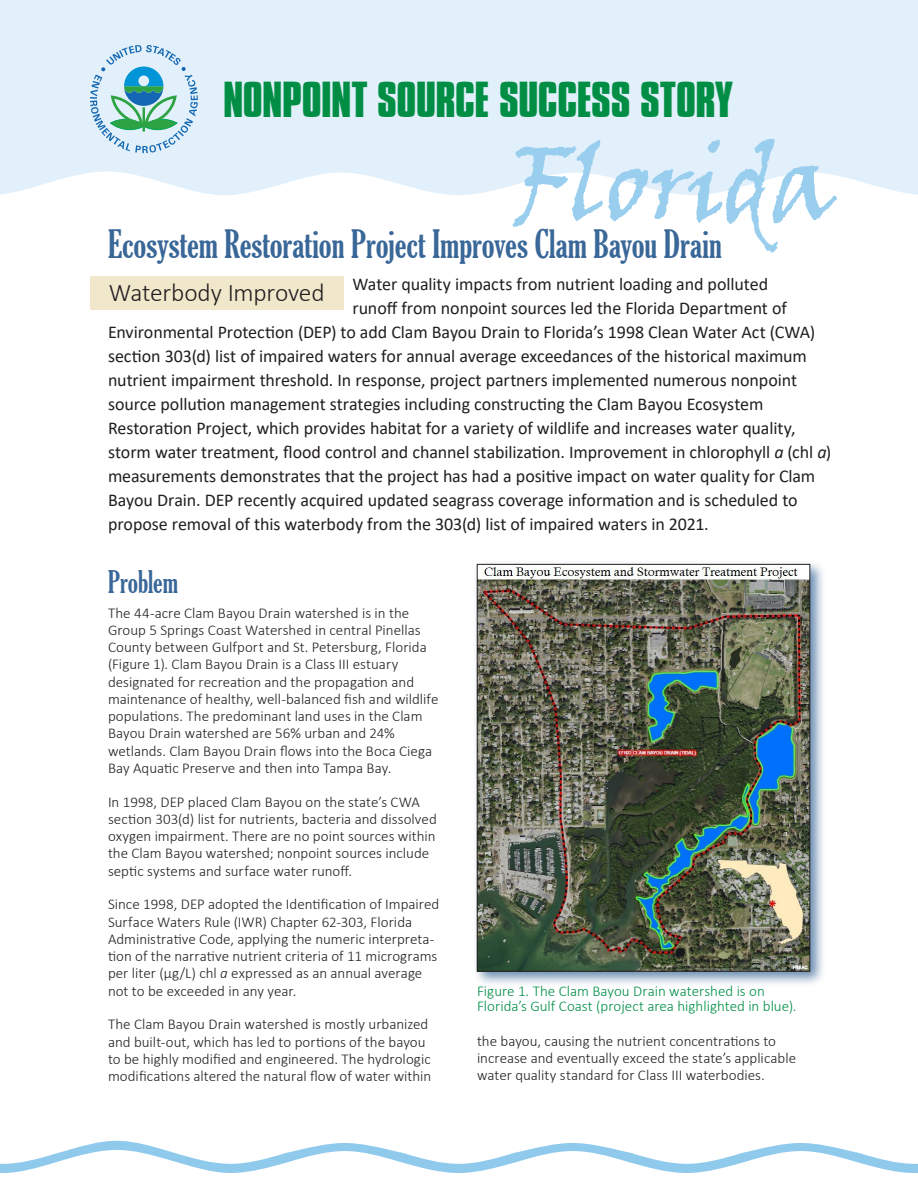
<style>
.page{position:relative;width:918px;height:1188px;background:#fff}
.page>*{position:absolute;margin:0;border:0;box-sizing:border-box;transform-origin:0 0}
.title_state_name{font:105px "Viner Hand ITC";letter-spacing:-.03em;color:#99ceee}
.title_line{font:700 43.5px "Compacta BT";letter-spacing:-.01em;color:#008e45}
.title_story{font:extra-condensed 37.5px "Gloucester";color:#396798}
.subhead_1{font:extra-condensed 30px "Gloucester";color:#396798}
.title_restored{font:300 25.5px "Calibri";letter-spacing:-.01em;color:#231f20}
.body_text_intro{font:18px "Calibri";letter-spacing:-.005em;color:#231f20}
.body_text{font:300 15px/17.2px "Calibri";color:#231f20}
.t1{font:300 15px/15px "Calibri";color:#008e45}
.s1{font-style:italic}
</style>
<div class="page">
<svg style="left:0;top:1141px;width:918px;height:32px"></svg>
<div style="left:0;top:0;width:918px;height:195px;background:#e1f0fa"></div>
<svg style="left:90px;top:45px;width:108px;height:108px;background:#add5dd"></svg>
<div style="left:90px;top:276px;width:253px;height:33px;background:#f1e8cc"></div>
<div style="left:473px;top:560px;width:353px;height:427px;background:#396798;opacity:.75"></div>
<img style="left:479px;top:566px;width:329px;height:403px">
<div style="left:477px;top:564px;width:333px;height:407px;border:1px solid #231f20"></div>
<h1 class="title_line" style="left:223px;top:73px;width:511px">NONPOINT SOURCE SUCCESS STORY</h1>
<h1 class="title_state_name" style="left:510px;top:118px;width:329px">Florida</h1>
<h1 class="title_story" style="left:108px;top:223px;width:616px">Ecosystem Restoration Project Improves Clam Bayou Drain</h1>
<h2 class="title_restored" style="left:109px;top:277px;width:217px">Waterbody Improved</h2>
<p class="body_text_intro" style="left:352px;top:271px;width:417px">Water quality impacts from nutrient loading and polluted</p>
<p class="body_text_intro" style="left:352px;top:295px;width:436px">runoff from nonpoint sources led the Florida Department of</p>
<p class="body_text_intro" style="left:108px;top:319px;width:709px">Environmental Protection (DEP) to add Clam Bayou Drain to Florida’s 1998 Clean Water Act (CWA)</p>
<p class="body_text_intro" style="left:108px;top:343px;width:700px">section 303(d) list of impaired waters for annual average exceedances of the historical maximum</p>
<p class="body_text_intro" style="left:108px;top:367px;width:691px">nutrient impairment threshold. In response, project partners implemented numerous nonpoint</p>
<p class="body_text_intro" style="left:108px;top:391px;width:657px">source pollution management strategies including constructing the Clam Bayou Ecosystem</p>
<p class="body_text_intro" style="left:108px;top:415px;width:689px">Restoration Project, which provides habitat for a variety of wildlife and increases water quality,</p>
<p class="body_text_intro" style="left:108px;top:439px;width:725px">storm water treatment, flood control and channel stabilization. Improvement in chlorophyll <span class="s1">a</span> (chl <span class="s1">a</span>)</p>
<p class="body_text_intro" style="left:108px;top:463px;width:709px">measurements demonstrates that the project has had a positive impact on water quality for Clam</p>
<p class="body_text_intro" style="left:108px;top:487px;width:691px">Bayou Drain. DEP recently acquired updated seagrass coverage information and is scheduled to</p>
<p class="body_text_intro" style="left:108px;top:511px;width:602px">propose removal of this waterbody from the 303(d) list of impaired waters in 2021.</p>
<h2 class="subhead_1" style="left:108px;top:565px;width:72px">Problem</h2>
<p class="body_text" style="left:108px;top:604px;width:332px">The 44-acre Clam Bayou Drain watershed is in the Group 5 Springs Coast Watershed in central Pinellas County between Gulfport and St. Petersburg, Florida (Figure 1). Clam Bayou Drain is a Class III estuary designated for recreation and the propagation and maintenance of healthy, well-balanced fish and wildlife populations. The predominant land uses in the Clam Bayou Drain watershed are 56% urban and 24% wetlands. Clam Bayou Drain flows into the Boca Ciega Bay Aquatic Preserve and then into Tampa Bay.</p>
<p class="body_text" style="left:108px;top:793px;width:330px">In 1998, DEP placed Clam Bayou on the state’s CWA section 303(d) list for nutrients, bacteria and dissolved oxygen impairment. There are no point sources within the Clam Bayou watershed; nonpoint sources include septic systems and surface water runoff.</p>
<p class="body_text" style="left:108px;top:896px;width:333px">Since 1998, DEP adopted the Identification of Impaired Surface Waters Rule (IWR) Chapter 62-303, Florida Administrative Code, applying the numeric interpreta&shy;tion of the narrative nutrient criteria of 11 micrograms per liter (µg/L) chl <span class="s1">a</span> expressed as an annual average not to be exceeded in any year.</p>
<p class="body_text" style="left:108px;top:1016px;width:325px">The Clam Bayou Drain watershed is mostly urbanized and built-out, which has led to portions of the bayou to be highly modified and engineered. The hydrologic modifications altered the natural flow of water within</p>
<p class="t1" style="left:477px;top:984px;width:321px">Figure 1. The Clam Bayou Drain watershed is on<br>Florida’s Gulf Coast (project area highlighted in blue).</p>
<p class="body_text" style="left:477px;top:1032px;width:321px">the bayou, causing the nutrient concentrations to increase and eventually exceed the state’s applicable water quality standard for Class III waterbodies.</p>
</div>
